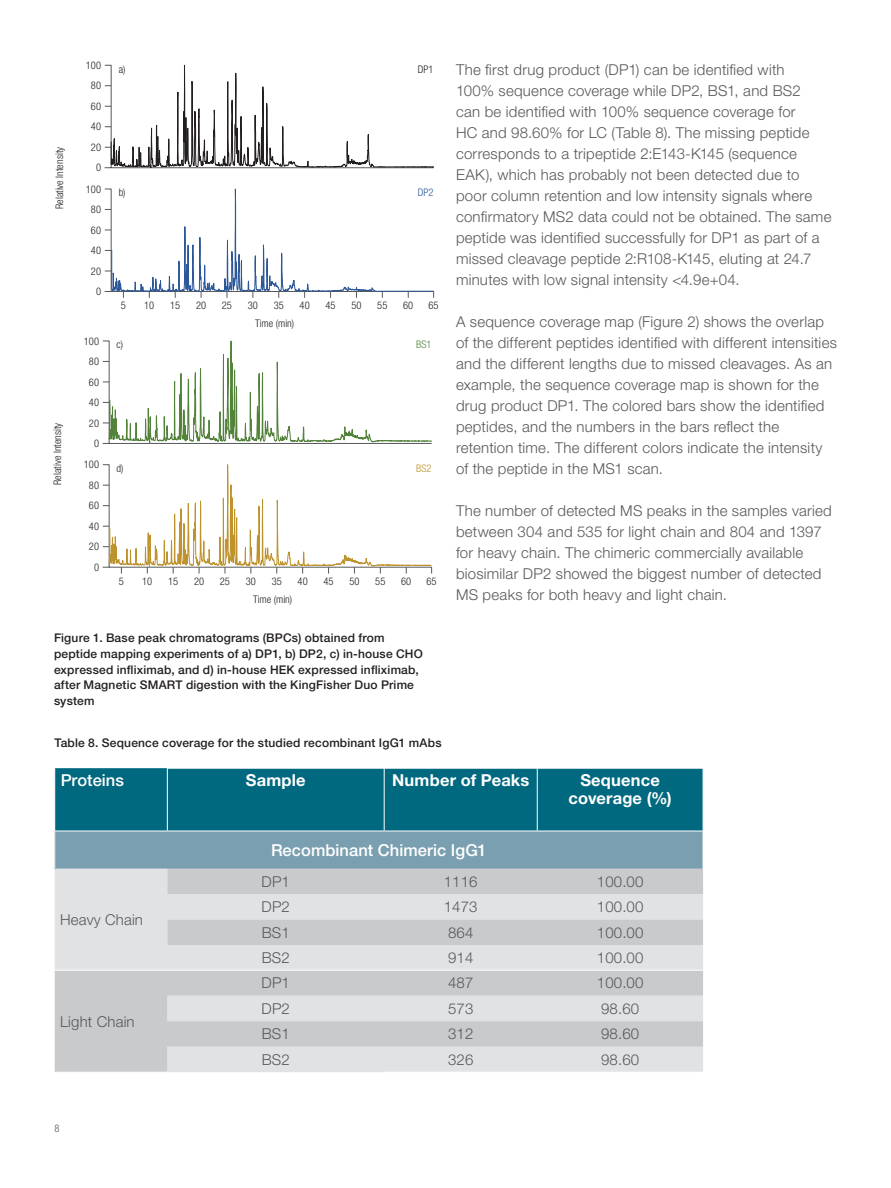
<style>
.page{position:relative;width:891px;height:1188px;background:#fff}
.page>*{position:absolute;margin:0;border:0;box-sizing:border-box;transform-origin:0 0}
.t1{font:700 16.5px/18px "Helvetica Neue LT Std";letter-spacing:.01em;color:#fff;text-align:center}
.t2{font:500 16.5px "Helvetica Neue LT Std";letter-spacing:.005em;color:#fff}
.t3{font:300 15px/21px "Helvetica Neue LT Std";letter-spacing:.015em;color:#57585a}
.t4{font:500 12px/15.8px "Helvetica Neue LT Std";letter-spacing:.015em;color:#231f20}
.t5{font:300 condensed 10.5px "Helvetica Neue LT Std";color:#231f20}
.t6{font:300 condensed 10.5px "Helvetica Neue LT Std";color:#2c5799}
.t7{font:300 condensed 10.5px "Helvetica Neue LT Std";color:#53823b}
.t8{font:300 condensed 10.5px "Helvetica Neue LT Std";color:#be922d}
.t9{font:300 condensed 10.5px "Helvetica Neue LT Std";color:#57585a}
</style>
<div class="page">
<svg style="left:108px;top:64px;width:324px;height:279px"></svg>
<svg style="left:108px;top:343px;width:324px;height:231px"></svg>
<div style="left:55px;top:768px;width:648px;height:63px;background:#00687f"></div>
<div style="left:55px;top:831px;width:648px;height:38px;background:#7a9fb0"></div>
<svg style="left:55px;top:869px;width:648px;height:203px;background:#d5d6d8"></svg>
<hr style="left:167px;top:768px;width:1px;height:63px;background:#fff">
<hr style="left:384px;top:768px;width:1px;height:63px;background:#fff">
<hr style="left:537px;top:768px;width:1px;height:63px;background:#fff">
<hr style="left:167px;top:768px;width:217px;height:1px;background:#fff">
<hr style="left:384px;top:768px;width:153px;height:1px;background:#fff">
<hr style="left:537px;top:768px;width:166px;height:1px;background:#fff">
<hr style="left:55px;top:831px;width:112px;height:1px;background:#fff">
<hr style="left:167px;top:831px;width:217px;height:1px;background:#fff">
<hr style="left:384px;top:831px;width:153px;height:1px;background:#fff">
<hr style="left:537px;top:831px;width:166px;height:1px;background:#fff">
<hr style="left:167px;top:970px;width:217px;height:1px;background:#fff">
<hr style="left:384px;top:970px;width:153px;height:1px;background:#fff">
<hr style="left:537px;top:970px;width:166px;height:1px;background:#fff">
<hr style="left:55px;top:970px;width:112px;height:1px;background:#fff">
<p class="t5" style="left:86px;top:59px;width:17px">100</p>
<p class="t5" style="left:418px;top:63px;width:17px">DP1</p>
<p class="t5" style="left:119px;top:63px;width:8px">a)</p>
<p class="t5" style="left:91px;top:80px;width:12px">80</p>
<p class="t5" style="left:91px;top:100px;width:12px">60</p>
<p class="t5" style="left:53px;top:209px;width:64px;rotate:-90deg">Relative Intensity</p>
<p class="t5" style="left:51px;top:485px;width:64px;rotate:-90deg">Relative Intensity</p>
<p class="t5" style="left:91px;top:121px;width:12px">40</p>
<p class="t5" style="left:91px;top:141px;width:12px">20</p>
<p class="t5" style="left:96px;top:162px;width:7px">0</p>
<p class="t5" style="left:86px;top:183px;width:17px">100</p>
<p class="t5" style="left:91px;top:203px;width:12px">80</p>
<p class="t5" style="left:91px;top:224px;width:12px">60</p>
<p class="t5" style="left:91px;top:244px;width:12px">40</p>
<p class="t5" style="left:91px;top:265px;width:12px">20</p>
<p class="t5" style="left:96px;top:285px;width:7px">0</p>
<p class="t5" style="left:119px;top:187px;width:8px">b)</p>
<p class="t6" style="left:418px;top:187px;width:17px">DP2</p>
<p class="t5" style="left:121px;top:300px;width:7px">5</p>
<p class="t5" style="left:429px;top:300px;width:12px">65</p>
<p class="t5" style="left:144px;top:300px;width:12px">10</p>
<p class="t5" style="left:170px;top:300px;width:12px">15</p>
<p class="t5" style="left:196px;top:300px;width:12px">20</p>
<p class="t5" style="left:222px;top:300px;width:12px">25</p>
<p class="t5" style="left:248px;top:300px;width:12px">30</p>
<p class="t5" style="left:274px;top:300px;width:12px">35</p>
<p class="t5" style="left:300px;top:300px;width:12px">40</p>
<p class="t5" style="left:326px;top:300px;width:12px">45</p>
<p class="t5" style="left:351px;top:300px;width:12px">50</p>
<p class="t5" style="left:377px;top:300px;width:12px">55</p>
<p class="t5" style="left:403px;top:300px;width:12px">60</p>
<p class="t5" style="left:255px;top:317px;width:41px">Time (min)</p>
<p class="t5" style="left:84px;top:335px;width:17px">100</p>
<p class="t7" style="left:416px;top:339px;width:17px">BS1</p>
<p class="t5" style="left:117px;top:339px;width:8px">c)</p>
<p class="t5" style="left:89px;top:355px;width:12px">80</p>
<p class="t5" style="left:89px;top:376px;width:12px">60</p>
<p class="t5" style="left:89px;top:396px;width:12px">40</p>
<p class="t5" style="left:89px;top:417px;width:12px">20</p>
<p class="t5" style="left:94px;top:437px;width:7px">0</p>
<p class="t5" style="left:84px;top:459px;width:17px">100</p>
<p class="t5" style="left:89px;top:479px;width:12px">80</p>
<p class="t5" style="left:89px;top:500px;width:12px">60</p>
<p class="t5" style="left:89px;top:520px;width:12px">40</p>
<p class="t5" style="left:89px;top:541px;width:12px">20</p>
<p class="t5" style="left:94px;top:561px;width:7px">0</p>
<p class="t5" style="left:117px;top:462px;width:8px">d)</p>
<p class="t8" style="left:416px;top:462px;width:17px">BS2</p>
<p class="t5" style="left:119px;top:575px;width:7px">5</p>
<p class="t5" style="left:427px;top:575px;width:12px">65</p>
<p class="t5" style="left:142px;top:575px;width:12px">10</p>
<p class="t5" style="left:168px;top:575px;width:12px">15</p>
<p class="t5" style="left:194px;top:575px;width:12px">20</p>
<p class="t5" style="left:220px;top:575px;width:12px">25</p>
<p class="t5" style="left:246px;top:575px;width:12px">30</p>
<p class="t5" style="left:272px;top:575px;width:12px">35</p>
<p class="t5" style="left:298px;top:575px;width:12px">40</p>
<p class="t5" style="left:324px;top:575px;width:12px">45</p>
<p class="t5" style="left:349px;top:575px;width:12px">50</p>
<p class="t5" style="left:375px;top:575px;width:12px">55</p>
<p class="t5" style="left:401px;top:575px;width:12px">60</p>
<p class="t5" style="left:253px;top:593px;width:41px">Time (min)</p>
<p class="t4" style="left:54px;top:630px;width:370px">Figure 1. Base peak chromatograms (BPCs) obtained from peptide mapping experiments of a) DP1, b) DP2, c) in-house CHO expressed infliximab, and d) in-house HEK expressed infliximab, after Magnetic SMART digestion with the KingFisher Duo Prime system</p>
<p class="t4" style="left:54px;top:735px;width:389px">Table 8. Sequence coverage for the studied recombinant IgG1 mAbs</p>
<p class="t3" style="left:456px;top:59px;width:377px">The first drug product (DP1) can be identified with<br>100% sequence coverage while DP2, BS1, and BS2<br>can be identified with 100% sequence coverage for<br>HC and 98.60% for LC (Table 8). The missing peptide corresponds to a tripeptide 2:E143-K145 (sequence EAK), which has probably not been detected due to poor column retention and low intensity signals where confirmatory MS2 data could not be obtained. The same peptide was identified successfully for DP1 as part of a missed cleavage peptide 2:R108-K145, eluting at 24.7 minutes with low signal intensity &lt;4.9e+04.</p>
<p class="t3" style="left:456px;top:311px;width:383px">A sequence coverage map (Figure 2) shows the overlap of the different peptides identified with different intensities and the different lengths due to missed cleavages. As an example, the sequence coverage map is shown for the drug product DP1. The colored bars show the identified peptides, and the numbers in the bars reflect the retention time. The different colors indicate the intensity of the peptide in the MS1 scan.</p>
<p class="t3" style="left:456px;top:500px;width:377px">The number of detected MS peaks in the samples varied between 304 and 535 for light chain and 804 and 1397 for heavy chain. The chimeric commercially available biosimilar DP2 showed the biggest number of detected MS peaks for both heavy and light chain.</p>
<p class="t2" style="left:61px;top:770px;width:65px">Proteins</p>
<p class="t1" style="left:246px;top:771px;width:61px">Sample</p>
<p class="t1" style="left:392px;top:771px;width:139px">Number of Peaks</p>
<p class="t1" style="left:568px;top:771px;width:105px">Sequence coverage (%)</p>
<p class="t2" style="left:271px;top:840px;width:217px">Recombinant Chimeric IgG1</p>
<p class="t3" style="left:60px;top:909px;width:84px">Heavy Chain</p>
<p class="t3" style="left:60px;top:1010px;width:76px">Light Chain</p>
<p class="t9" style="left:54px;top:1123px;width:7px">8</p>
<p class="t3" style="left:262px;top:870px;width:30px">DP1</p>
<p class="t3" style="left:444px;top:870px;width:35px">1116</p>
<p class="t3" style="left:597px;top:870px;width:48px">100.00</p>
<p class="t3" style="left:262px;top:896px;width:30px">DP2</p>
<p class="t3" style="left:444px;top:896px;width:35px">1473</p>
<p class="t3" style="left:597px;top:896px;width:48px">100.00</p>
<p class="t3" style="left:262px;top:922px;width:30px">BS1</p>
<p class="t3" style="left:448px;top:922px;width:27px">864</p>
<p class="t3" style="left:597px;top:922px;width:48px">100.00</p>
<p class="t3" style="left:262px;top:947px;width:30px">BS2</p>
<p class="t3" style="left:448px;top:947px;width:27px">914</p>
<p class="t3" style="left:597px;top:947px;width:48px">100.00</p>
<p class="t3" style="left:262px;top:972px;width:30px">DP1</p>
<p class="t3" style="left:448px;top:972px;width:27px">487</p>
<p class="t3" style="left:597px;top:972px;width:48px">100.00</p>
<p class="t3" style="left:262px;top:998px;width:30px">DP2</p>
<p class="t3" style="left:448px;top:998px;width:27px">573</p>
<p class="t3" style="left:601px;top:998px;width:40px">98.60</p>
<p class="t3" style="left:262px;top:1023px;width:30px">BS1</p>
<p class="t3" style="left:448px;top:1023px;width:27px">312</p>
<p class="t3" style="left:601px;top:1023px;width:40px">98.60</p>
<p class="t3" style="left:262px;top:1049px;width:30px">BS2</p>
<p class="t3" style="left:448px;top:1049px;width:27px">326</p>
<p class="t3" style="left:601px;top:1049px;width:40px">98.60</p>
</div>
